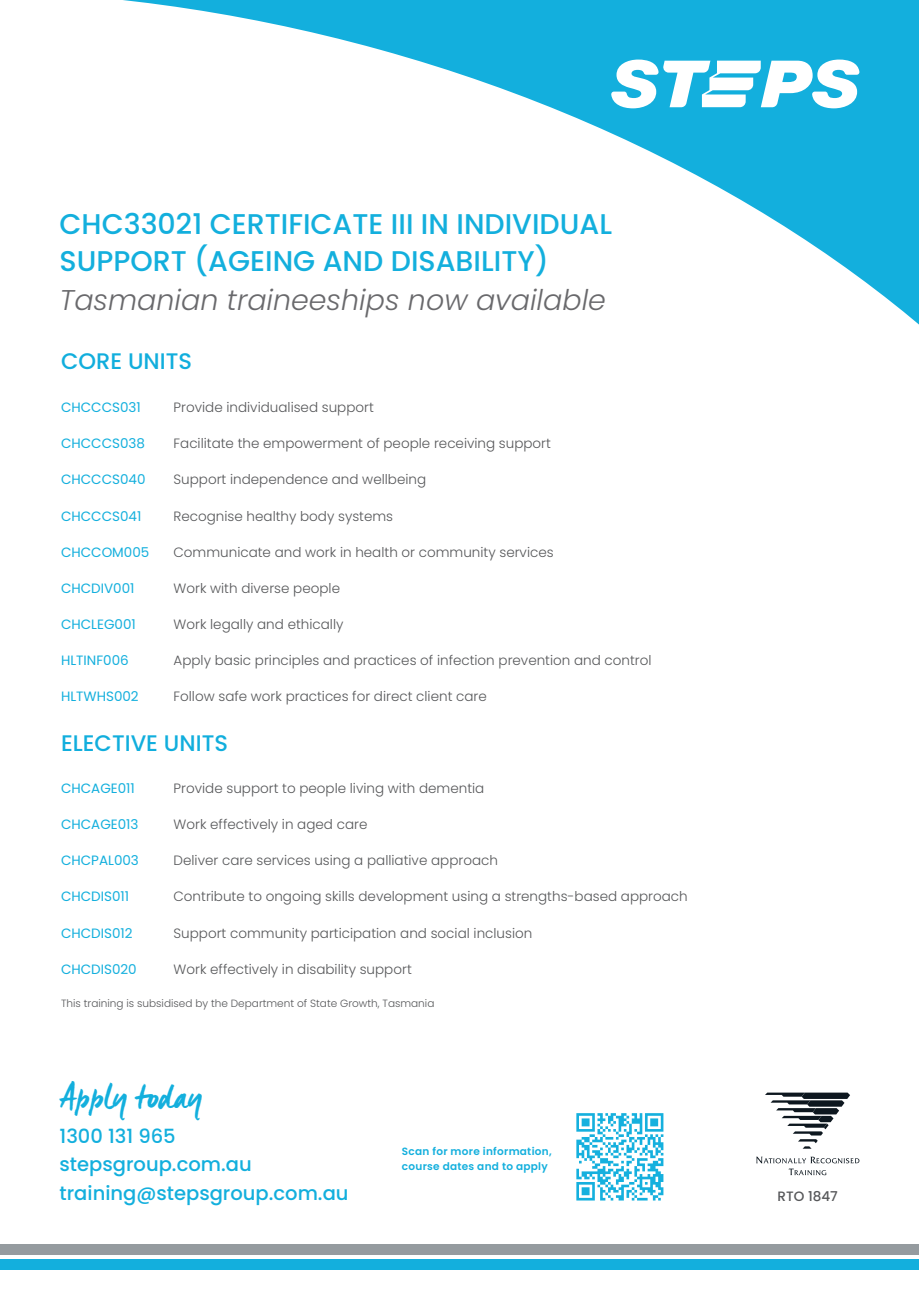
<style>
.page{position:relative;width:919px;height:1289px;background:#fff}
.page>*{position:absolute;margin:0;border:0;box-sizing:border-box;transform-origin:0 0}
.t1{font:36px "Manus";color:#13afdd}
.t2{font:500 28.5px/37.5px "Poppins";color:#13afdd}
.t3{font:italic 300 28.5px "Poppins";color:#69696c}
.t4{font:500 22.5px "Poppins";color:#11aedd}
.t5{font:500 19.5px/28.7px "Poppins";color:#13afdd}
.t6{font:300 13.5px "Poppins";color:#57585a}
.t7{font:13.5px "Poppins";color:#13afdd}
.t8{font:500 13.5px "Poppins";color:#57585a}
.t9{font:300 10.5px "Poppins";color:#57585a}
.t10{font:600 10.5px/15px "Poppins";letter-spacing:.025em;color:#13afdd}
</style>
<div class="page">
<svg style="left:123px;top:0;width:795px;height:324px"></svg>
<svg style="left:611px;top:60px;width:248px;height:48px"></svg>
<svg style="left:576px;top:1113px;width:87px;height:87px"></svg>
<svg style="left:756px;top:1156px;width:103px;height:19px"></svg>
<svg style="left:765px;top:1092px;width:85px;height:56px"></svg>
<div style="left:0;top:1244px;width:918px;height:10px;background:#959b9f"></div>
<div style="left:0;top:1259px;width:918px;height:10px;background:#13afdd"></div>
<h2 class="t2" style="left:60px;top:205px;width:554px">CHC33021 CERTIFICATE III IN INDIVIDUAL<br>SUPPORT (AGEING AND DISABILITY)</h2>
<h2 class="t3" style="left:60px;top:283px;width:548px">Tasmanian traineeships now available</h2>
<h3 class="t4" style="left:61px;top:348px;width:132px">CORE UNITS</h3>
<p class="t7" style="left:61px;top:399px;width:81px">CHCCCS031</p>
<p class="t6" style="left:173px;top:399px;width:202px">Provide individualised support</p>
<p class="t7" style="left:61px;top:436px;width:85px">CHCCCS038</p>
<p class="t6" style="left:173px;top:436px;width:379px">Facilitate the empowerment of people receiving support</p>
<p class="t7" style="left:61px;top:472px;width:86px">CHCCCS040</p>
<p class="t6" style="left:173px;top:472px;width:254px">Support independence and wellbeing</p>
<p class="t7" style="left:61px;top:508px;width:82px">CHCCCS041</p>
<p class="t6" style="left:173px;top:508px;width:221px">Recognise healthy body systems</p>
<p class="t7" style="left:61px;top:544px;width:90px">CHCCOM005</p>
<p class="t6" style="left:173px;top:544px;width:381px">Communicate and work in health or community services</p>
<p class="t7" style="left:61px;top:580px;width:75px">CHCDIV001</p>
<p class="t6" style="left:173px;top:580px;width:168px">Work with diverse people</p>
<p class="t7" style="left:61px;top:616px;width:76px">CHCLEG001</p>
<p class="t6" style="left:173px;top:616px;width:171px">Work legally and ethically</p>
<p class="t7" style="left:61px;top:652px;width:69px">HLTINF006</p>
<p class="t6" style="left:173px;top:652px;width:479px">Apply basic principles and practices of infection prevention and control</p>
<p class="t7" style="left:61px;top:689px;width:79px">HLTWHS002</p>
<p class="t6" style="left:173px;top:689px;width:315px">Follow safe work practices for direct client care</p>
<h3 class="t4" style="left:61px;top:730px;width:168px">ELECTIVE UNITS</h3>
<p class="t7" style="left:61px;top:780px;width:75px">CHCAGE011</p>
<p class="t6" style="left:173px;top:780px;width:312px">Provide support to people living with dementia</p>
<p class="t7" style="left:61px;top:816px;width:79px">CHCAGE013</p>
<p class="t6" style="left:173px;top:816px;width:195px">Work effectively in aged care</p>
<p class="t7" style="left:61px;top:852px;width:79px">CHCPAL003</p>
<p class="t6" style="left:173px;top:852px;width:326px">Deliver care services using a palliative approach</p>
<p class="t7" style="left:61px;top:888px;width:70px">CHCDIS011</p>
<p class="t6" style="left:173px;top:888px;width:515px">Contribute to ongoing skills development using a strengths-based approach</p>
<p class="t7" style="left:61px;top:925px;width:73px">CHCDIS012</p>
<p class="t6" style="left:173px;top:925px;width:360px">Support community participation and social inclusion</p>
<p class="t7" style="left:61px;top:961px;width:77px">CHCDIS020</p>
<p class="t6" style="left:173px;top:961px;width:240px">Work effectively in disability support</p>
<p class="t9" style="left:61px;top:996px;width:375px">This training is subsidised by the Department of State Growth, Tasmania</p>
<h1 class="t1" style="left:60px;top:1074px;width:144px">Apply today</h1>
<h3 class="t5" style="left:60px;top:1121px;width:290px">1300 131 965 stepsgroup.com.au training@stepsgroup.com.au</h3>
<p class="t10" style="left:402px;top:1143px;width:151px">Scan for more information, course dates and to apply</p>
<p class="t8" style="left:777px;top:1188px;width:62px">RTO 1847</p>
</div>
